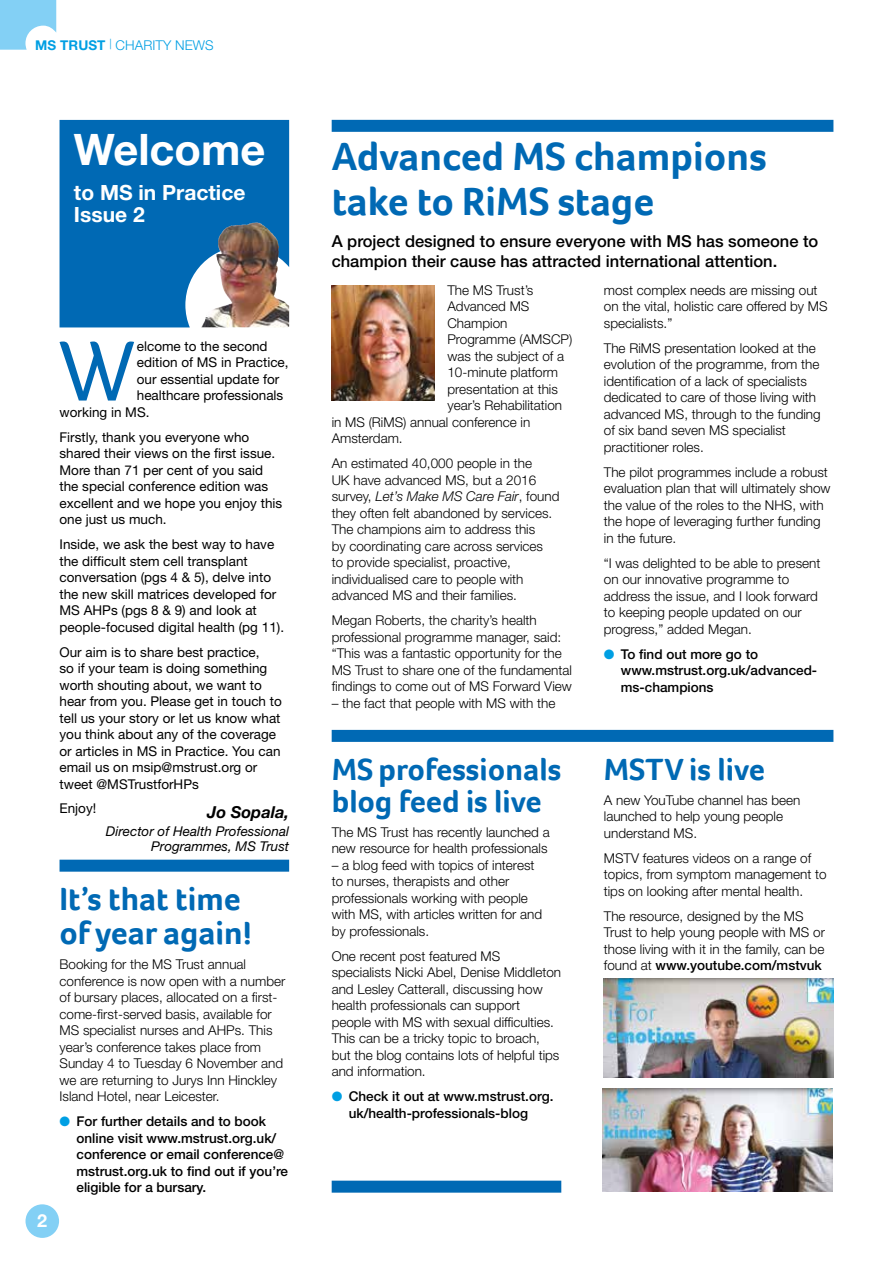
<style>
.page{position:relative;width:893px;height:1263px;background:#fff}
.page>*{position:absolute;margin:0;border:0;box-sizing:border-box;transform-origin:0 0}
.t1{font:87.15px "Foco";color:#0069b4}
.t2{font:700 43.5px "Helvetica Neue LT Std";color:#fff}
.t3{font:700 40.5px/45px "Foco";color:#0069b4}
.t4{font:700 33px/34.5px "Foco";color:#0069b4}
.t5{font:700 31.5px/31.5px "Foco";color:#0069b4}
.t6{font:700 21px/22.5px "Helvetica Neue LT Std";color:#fff}
.t7{font:700 18px "Helvetica Neue LT Std";color:#fff}
.t8{font:500 16.5px/19.5px "Helvetica Neue LT Std";color:#000}
.t9{font:italic 700 16.5px "Helvetica Neue LT Std";color:#000}
.t10{font:300 13.5px/16.5px "Helvetica Neue LT Std";color:#000}
.t11{font:13.5px/16.5px "Helvetica Neue LT Std";color:#000}
.t12{font:500 13.5px/16.5px "Helvetica Neue LT Std";color:#000}
.t13{font:italic 13.5px/15px "Helvetica Neue LT Std";color:#000;text-align:right}
.t14{font:300 13.5px "Helvetica Neue LT Std";letter-spacing:.005em;color:#009fe3}
.s1{font-weight:700}
.s2{color:#009fe3}
.s3{font-style:italic}
.s4{font-weight:500}
</style>
<div class="page">
<svg style="left:0;top:0;width:56px;height:50px"></svg>
<div style="left:26px;top:1204px;width:33px;height:34px;background:#83d0f5;border-radius:50%"></div>
<svg style="left:60px;top:120px;width:229px;height:207px;background:#1e71ae"></svg>
<img style="left:218px;top:222px;width:39px;height:29px">
<div style="left:332px;top:120px;width:501px;height:12px;background:#0069b4"></div>
<div style="left:332px;top:1181px;width:229px;height:12px;background:#0069b4"></div>
<div style="left:60px;top:860px;width:229px;height:12px;background:#0069b4"></div>
<div style="left:332px;top:730px;width:501px;height:12px;background:#0069b4"></div>
<img style="left:332px;top:285px;width:103px;height:116px">
<img style="left:603px;top:1089px;width:230px;height:102px">
<img style="left:604px;top:978px;width:229px;height:99px">
<p class="t14" style="left:35px;top:37px;width:180px"><span class="s1">MS TRUST</span> <sup>|</sup> CHARITY NEWS</p>
<h2 class="t2" style="left:74px;top:122px;width:193px">Welcome</h2>
<h3 class="t6" style="left:74px;top:181px;width:173px">to MS in Practice<br>Issue 2</h3>
<h1 class="t1" style="left:59px;top:313px;width:78px">W</h1>
<p class="t11" style="left:137px;top:337px;width:132px">elcome to the second</p>
<p class="t11" style="left:137px;top:354px;width:153px">edition of MS in Practice,</p>
<p class="t11" style="left:137px;top:370px;width:144px">our essential update for</p>
<p class="t11" style="left:137px;top:387px;width:148px">healthcare professionals</p>
<p class="t11" style="left:60px;top:403px;width:92px">working in MS.</p>
<p class="t11" style="left:60px;top:428px;width:224px">Firstly, thank you everyone who shared their views on the first issue.<br>More than 71 per cent of you said the special conference edition was excellent and we hope you enjoy this one just us much.</p>
<p class="t11" style="left:60px;top:536px;width:226px">Inside, we ask the best way to have the difficult stem cell transplant conversation (pgs 4 &amp; 5), delve into the new skill matrices developed for MS AHPs (pgs 8 &amp; 9) and look at people-focused digital health (pg 11).</p>
<p class="t11" style="left:60px;top:643px;width:224px">Our aim is to share best practice,<br>so if your team is doing something worth shouting about, we want to hear from you. Please get in touch to tell us your story or let us know what you think about any of the coverage or articles in MS in Practice. You can email us on msip@mstrust.org or tweet @MSTrustforHPs</p>
<p class="t9" style="left:207px;top:802px;width:83px">Jo Sopala,</p>
<p class="t13" style="left:106px;top:823px;width:185px">Director of Health Professional<br>Programmes, MS Trust</p>
<p class="t11" style="left:60px;top:800px;width:38px">Enjoy!</p>
<h3 class="t7" style="left:37px;top:1210px;width:12px">2</h3>
<h3 class="t4" style="left:60px;top:881px;width:194px">It’s that time of year again!</h3>
<p class="t10" style="left:60px;top:956px;width:227px">Booking for the MS Trust annual conference is now open with a number of bursary places, allocated on a first&shy;come-first-served basis, available for MS specialist nurses and AHPs. This year’s conference takes place from Sunday 4 to Tuesday 6 November and we are returning to Jurys Inn Hinckley Island Hotel, near Leicester.</p>
<p class="t12" style="left:77px;top:1113px;width:213px;text-indent:-17px"><span class="s2">●</span> For further details and to book online visit www.mstrust.org.uk/ conference or email conference@ mstrust.org.uk to find out if you’re eligible for a bursary.</p>
<h3 class="t3" style="left:332px;top:133px;width:437px">Advanced MS champions take to RiMS stage</h3>
<p class="t8" style="left:332px;top:232px;width:488px">A project designed to ensure everyone with MS has someone to champion their cause has attracted international attention.</p>
<p class="t10" style="left:447px;top:281px;width:88px">The MS Trust’s</p>
<p class="t10" style="left:447px;top:298px;width:84px">Advanced MS</p>
<p class="t10" style="left:447px;top:314px;width:62px">Champion</p>
<p class="t10" style="left:447px;top:331px;width:126px">Programme (AMSCP)</p>
<p class="t10" style="left:447px;top:347px;width:118px">was the subject of a</p>
<p class="t10" style="left:447px;top:364px;width:112px">10-minute platform</p>
<p class="t10" style="left:447px;top:380px;width:112px">presentation at this</p>
<p class="t10" style="left:447px;top:397px;width:116px">year’s Rehabilitation</p>
<p class="t10" style="left:332px;top:413px;width:200px">in MS (RiMS) annual conference in</p>
<p class="t10" style="left:332px;top:430px;width:73px">Amsterdam.</p>
<p class="t10" style="left:332px;top:455px;width:229px">An estimated 40,000 people in the<br>UK have advanced MS, but a 2016 survey, <span class="s3">Let’s Make MS Care Fair</span>, found they often felt abandoned by services.<br>The champions aim to address this<br>by coordinating care across services<br>to provide specialist, proactive, individualised care to people with advanced MS and their families.</p>
<p class="t10" style="left:332px;top:612px;width:242px">Megan Roberts, the charity’s health professional programme manager, said: “This was a fantastic opportunity for the MS Trust to share one of the fundamental findings to come out of MS Forward View</p>
<p class="t10" style="left:332px;top:694px;width:225px">– the fact that people with MS with the</p>
<h3 class="t5" style="left:332px;top:753px;width:231px">MS professionals blog feed is live</h3>
<p class="t10" style="left:332px;top:823px;width:220px">The MS Trust has recently launched a new resource for health professionals</p>
<p class="t10" style="left:332px;top:856px;width:212px">– a blog feed with topics of interest to nurses, therapists and other professionals working with people with MS, with articles written for and by professionals.</p>
<p class="t10" style="left:332px;top:947px;width:231px">One recent post featured MS specialists Nicki Abel, Denise Middleton and Lesley Catterall, discussing how health professionals can support people with MS with sexual difficulties.<br>This can be a tricky topic to broach, but the blog contains lots of helpful tips and information.</p>
<p class="t12" style="left:349px;top:1088px;width:206px;text-indent:-17px"><span class="s2">●</span> Check it out at www.mstrust.org. uk/health-professionals-blog</p>
<p class="t10" style="left:604px;top:281px;width:225px">most complex needs are missing out on the vital, holistic care offered by MS specialists.”</p>
<p class="t10" style="left:604px;top:339px;width:218px">The RiMS presentation looked at the evolution of the programme, from the identification of a lack of specialists dedicated to care of those living with advanced MS, through to the funding of six band seven MS specialist practitioner roles.</p>
<p class="t10" style="left:604px;top:463px;width:228px">The pilot programmes include a robust evaluation plan that will ultimately show the value of the roles to the NHS, with the hope of leveraging further funding in the future.</p>
<p class="t10" style="left:604px;top:554px;width:218px">“I was delighted to be able to present on our innovative programme to address the issue, and I look forward to keeping people updated on our progress,” added Megan.</p>
<p class="t12" style="left:621px;top:645px;width:198px;text-indent:-17px"><span class="s2">●</span> To find out more go to www.mstrust.org.uk/advanced&shy;ms-champions</p>
<h3 class="t5" style="left:604px;top:753px;width:163px">MSTV is live</h3>
<p class="t10" style="left:604px;top:791px;width:198px">A new YouTube channel has been launched to help young people understand MS.</p>
<p class="t10" style="left:604px;top:849px;width:224px">MSTV features videos on a range of topics, from symptom management to tips on looking after mental health.</p>
<p class="t10" style="left:604px;top:907px;width:223px">The resource, designed by the MS Trust to help young people with MS or those living with it in the family, can be found at <span class="s4">www.youtube.com/mstvuk</span></p>
</div>
